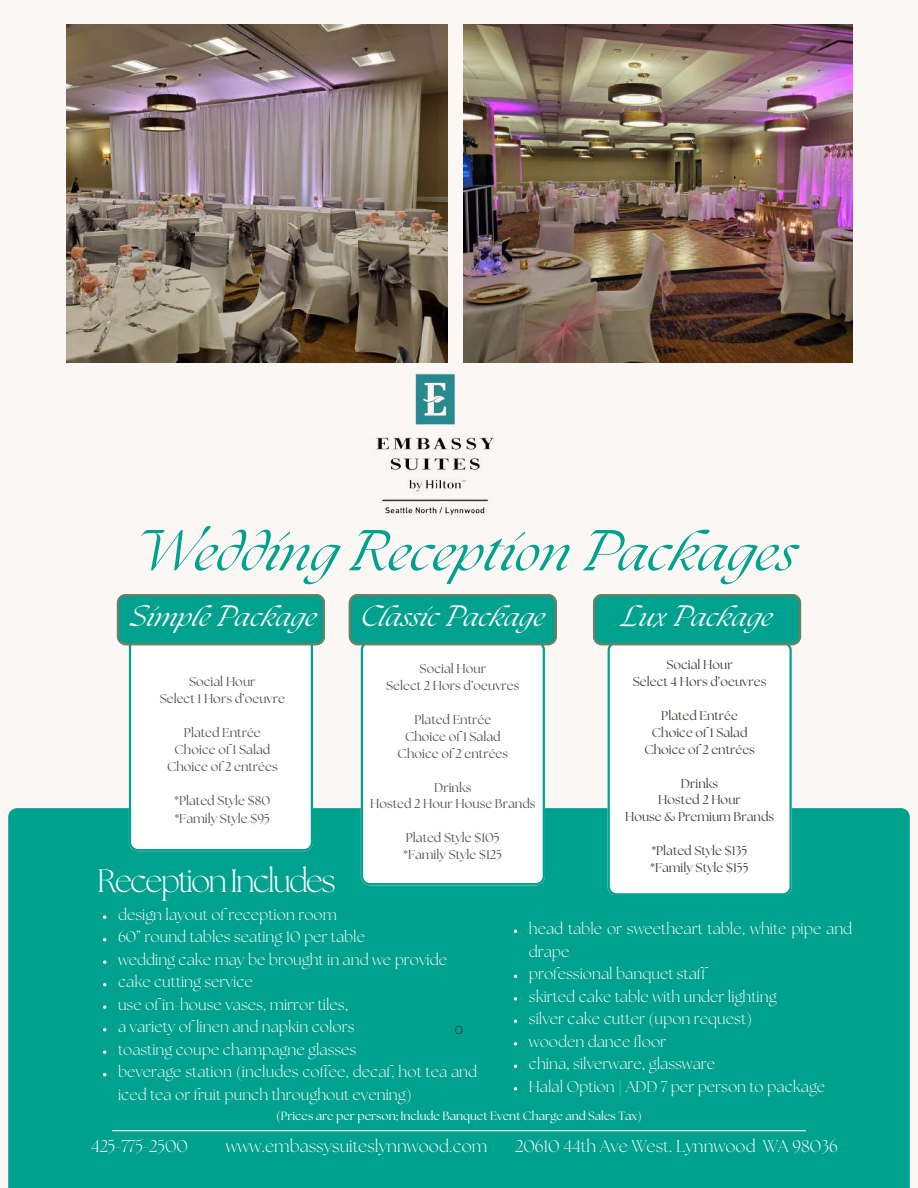
<style>
.page{position:relative;width:918px;height:1188px;background:#faf7f4}
.page>*{position:absolute;margin:0;border:0;box-sizing:border-box;transform-origin:0 0}
.t1{font:italic 50.4px "The Seasons";color:#00a18e}
.t2{font:300 32.25px "The Seasons";letter-spacing:-.065em;color:#fff}
.t3{font:italic 25.8px "The Seasons";color:#fff}
.t4{font:300 16.95px "The Seasons";color:#fff}
.t5{font:300 15.45px/22.5px "The Seasons";color:#fff}
.t6{font:12.75px/16.8px "The Seasons";color:#545454;text-align:center}
.t7{font:12.75px/16.8px "The Seasons";color:#423e3a;text-align:center}
.t8{font:12px "The Seasons";color:#fff}
.t9{font:11.25px "Canva Sans";color:#423e3a}
</style>
<div class="page">
<div style="left:8px;top:808px;width:902px;height:380px;background:#00a18e"></div>
<div style="left:129px;top:645px;width:184px;height:206px;background:#fff"></div>
<div style="left:361px;top:645px;width:184px;height:240px;background:#fff"></div>
<div style="left:608px;top:645px;width:184px;height:251px;background:#fff"></div>
<svg style="left:117px;top:594px;width:208px;height:51px;background:#0c9e8a"></svg>
<svg style="left:349px;top:594px;width:208px;height:51px;background:#0c9e8a"></svg>
<svg style="left:593px;top:594px;width:208px;height:51px;background:#0c9e8a"></svg>
<img style="left:66px;top:24px;width:381px;height:339px">
<img style="left:463px;top:24px;width:390px;height:339px">
<hr style="left:112px;top:1130px;width:694px;height:1px;background:#fff">
<img style="left:349px;top:362px;width:176px;height:155px">
<svg style="left:103px;top:915px;width:3px;height:4px"></svg>
<svg style="left:103px;top:960px;width:3px;height:4px"></svg>
<svg style="left:103px;top:1005px;width:3px;height:4px"></svg>
<svg style="left:103px;top:1050px;width:3px;height:4px"></svg>
<svg style="left:514px;top:997px;width:3px;height:4px"></svg>
<svg style="left:514px;top:1042px;width:3px;height:4px"></svg>
<svg style="left:514px;top:1087px;width:3px;height:4px"></svg>
<h1 class="t1" style="left:131px;top:530px;width:667px">Wedding Reception Packages</h1>
<h3 class="t3" style="left:131px;top:605px;width:187px">Simple Package</h3>
<h3 class="t3" style="left:361px;top:605px;width:185px">Classic Package</h3>
<h3 class="t3" style="left:621px;top:605px;width:153px">Lux Package</h3>
<p class="t7" style="left:633px;top:657px;width:135px">Social Hour<br>Select 4 Hors d’oeuvres</p>
<p class="t7" style="left:644px;top:708px;width:112px">Plated Entrée<br>Choice of 1 Salad<br>Choice of 2 entrées</p>
<p class="t7" style="left:625px;top:776px;width:151px">Drinks<br>Hosted 2 Hour<br>House &amp; Premium Brands</p>
<p class="t7" style="left:651px;top:843px;width:100px;text-align:left">*Plated Style $135 *Family Style $155</p>
<p class="t6" style="left:386px;top:661px;width:135px">Social Hour<br>Select 2 Hors d’oeuvres</p>
<p class="t6" style="left:398px;top:712px;width:112px">Plated Entrée<br>Choice of 1 Salad<br>Choice of 2 entrées</p>
<p class="t6" style="left:370px;top:780px;width:167px">Drinks<br>Hosted 2 Hour House Brands</p>
<p class="t6" style="left:404px;top:830px;width:100px;text-align:left">Plated Style $105 *Family Style $125</p>
<p class="t6" style="left:160px;top:674px;width:127px">Social Hour<br>Select 1 Hors d’oeuvre</p>
<p class="t6" style="left:167px;top:725px;width:112px">Plated Entrée<br>Choice of 1 Salad<br>Choice of 2 entrées</p>
<p class="t6" style="left:175px;top:793px;width:97px;text-align:left">*Plated Style $80 *Family Style $95</p>
<h2 class="t2" style="left:97px;top:866px;width:240px">Reception Includes</h2>
<p class="t5" style="left:118px;top:905px;width:361px">design layout of reception room<br>60” round tables seating 10 per table<br>wedding cake may be brought in and we provide cake cutting service<br>use of in-house vases, mirror tiles,<br>a variety of linen and napkin colors<br>toasting coupe champagne glasses<br>beverage station (includes coffee, decaf, hot tea and iced tea or fruit punch throughout evening)</p>
<p class="t5" style="left:529px;top:919px;width:325px">head table or sweetheart table, white pipe and drape<br>professional banquet staff<br>skirted cake table with under lighting<br>silver cake cutter (upon request)<br>wooden dance floor<br>china, silverware, glassware<br>Halal Option | ADD 7 per person to package</p>
<p class="t9" style="left:455px;top:1022px;width:10px">O</p>
<p class="t8" style="left:276px;top:1110px;width:367px">(Prices are per person; Include Banquet Event Charge and Sales Tax)</p>
<p class="t4" style="left:226px;top:1139px;width:263px">www.embassysuiteslynnwood.com</p>
<p class="t4" style="left:91px;top:1139px;width:98px">425-775-2500</p>
<p class="t4" style="left:515px;top:1139px;width:324px">20610 44th Ave West. Lynnwood WA 98036</p>
</div>
